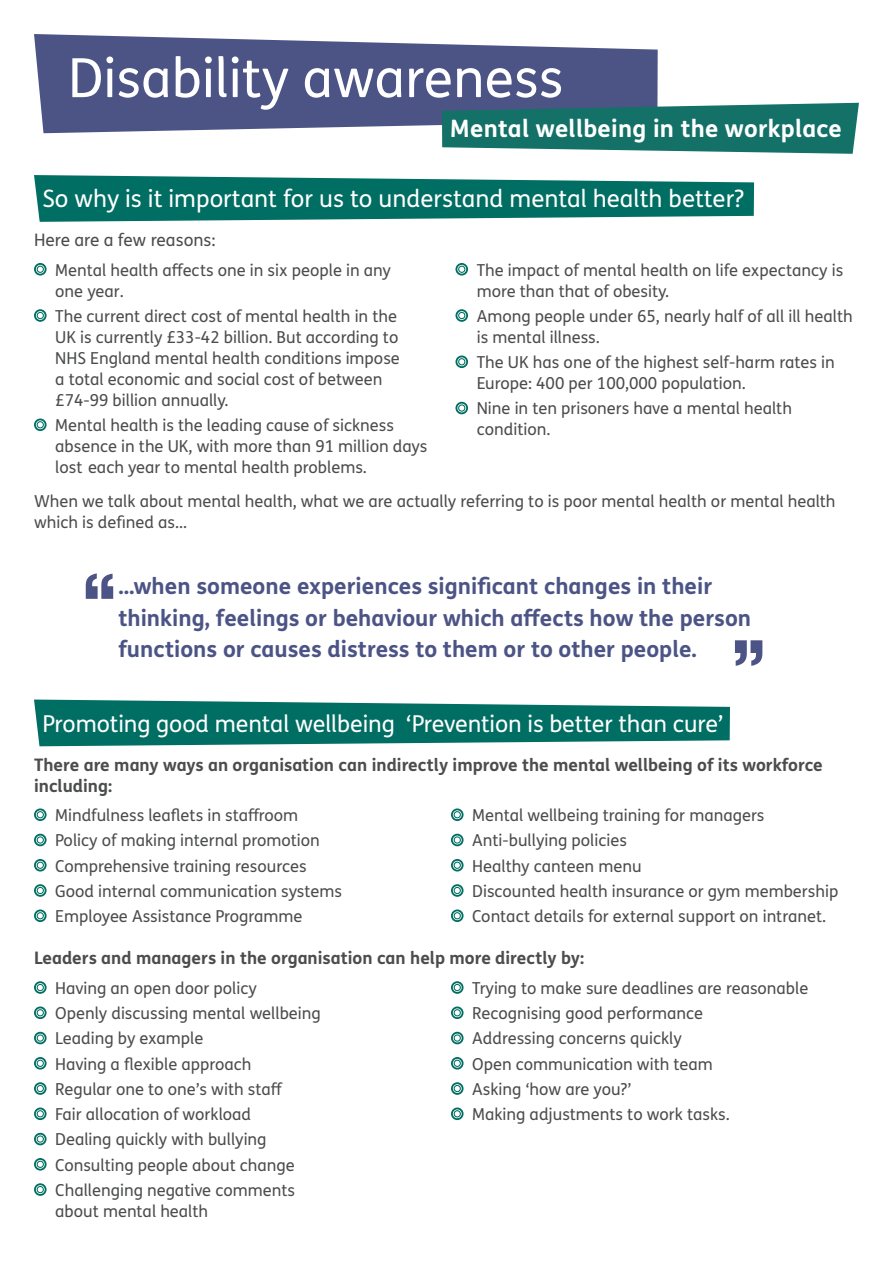
<style>
.page{position:relative;width:893px;height:1263px;background:#fff}
.page>*{position:absolute;margin:0;border:0;box-sizing:border-box;transform-origin:0 0}
.t1{font:54px "FS Me Pro";color:#fff}
.t2{font:24px "FS Me Pro";color:#fff}
.t3{font:700 24px "FS Me Pro";letter-spacing:.01em;color:#fff}
.t4{font:23.25px "FS Me Pro";letter-spacing:-.005em;color:#fff}
.t5{font:700 22.5px/31.5px "FS Me Pro";color:#4c5486}
.t6{font:700 17.25px/21px "FS Me Pro";color:#4b4c4d}
.t7{font:17.25px "FS Me Pro";color:#4b4c4d}
.t8{font:16.5px/21px "FS Me Pro";color:#4b4c4d}
</style>
<div class="page">
<svg style="left:34px;top:34px;width:624px;height:99px;background:#636a96"></svg>
<svg style="left:442px;top:103px;width:417px;height:51px;background:#2b7c77"></svg>
<svg style="left:34px;top:175px;width:720px;height:47px;background:#27847b"></svg>
<svg style="left:34px;top:699px;width:696px;height:47px;background:#27847b"></svg>
<svg style="left:34px;top:263px;width:13px;height:13px"></svg>
<svg style="left:34px;top:309px;width:13px;height:13px"></svg>
<svg style="left:34px;top:418px;width:13px;height:13px"></svg>
<svg style="left:455px;top:263px;width:13px;height:13px"></svg>
<svg style="left:455px;top:309px;width:13px;height:13px"></svg>
<svg style="left:455px;top:355px;width:13px;height:13px"></svg>
<svg style="left:455px;top:402px;width:13px;height:12px"></svg>
<svg style="left:34px;top:808px;width:13px;height:13px"></svg>
<svg style="left:34px;top:834px;width:13px;height:12px"></svg>
<svg style="left:34px;top:859px;width:13px;height:12px"></svg>
<svg style="left:34px;top:884px;width:13px;height:13px"></svg>
<svg style="left:34px;top:909px;width:13px;height:13px"></svg>
<svg style="left:451px;top:808px;width:13px;height:13px"></svg>
<svg style="left:451px;top:834px;width:13px;height:12px"></svg>
<svg style="left:451px;top:859px;width:13px;height:12px"></svg>
<svg style="left:451px;top:884px;width:13px;height:13px"></svg>
<svg style="left:451px;top:909px;width:13px;height:13px"></svg>
<svg style="left:34px;top:981px;width:13px;height:13px"></svg>
<svg style="left:34px;top:1006px;width:13px;height:13px"></svg>
<svg style="left:34px;top:1032px;width:13px;height:12px"></svg>
<svg style="left:34px;top:1057px;width:13px;height:12px"></svg>
<svg style="left:34px;top:1082px;width:13px;height:13px"></svg>
<svg style="left:34px;top:1107px;width:13px;height:13px"></svg>
<svg style="left:34px;top:1133px;width:13px;height:12px"></svg>
<svg style="left:34px;top:1158px;width:13px;height:12px"></svg>
<svg style="left:34px;top:1183px;width:13px;height:13px"></svg>
<svg style="left:451px;top:981px;width:13px;height:13px"></svg>
<svg style="left:451px;top:1006px;width:13px;height:13px"></svg>
<svg style="left:451px;top:1032px;width:13px;height:12px"></svg>
<svg style="left:451px;top:1057px;width:13px;height:12px"></svg>
<svg style="left:451px;top:1082px;width:13px;height:13px"></svg>
<svg style="left:451px;top:1107px;width:13px;height:13px"></svg>
<svg style="left:86px;top:573px;width:27px;height:26px"></svg>
<svg style="left:735px;top:640px;width:27px;height:26px"></svg>
<p class="t1" style="left:68px;top:41px;width:497px">Disability awareness</p>
<p class="t3" style="left:450px;top:110px;width:394px">Mental wellbeing in the workplace</p>
<p class="t2" style="left:43px;top:182px;width:703px">So why is it important for us to understand mental health better?</p>
<p class="t7" style="left:34px;top:228px;width:183px">Here are a few reasons:</p>
<p class="t8" style="left:55px;top:259px;width:337px">Mental health affects one in six people in any one year.</p>
<p class="t8" style="left:55px;top:305px;width:346px">The current direct cost of mental health in the UK is currently £33-42 billion. But according to NHS England mental health conditions impose a total economic and social cost of between £74-99 billion annually.</p>
<p class="t8" style="left:55px;top:414px;width:373px">Mental health is the leading cause of sickness absence in the UK, with more than 91 million days lost each year to mental health problems.</p>
<p class="t8" style="left:477px;top:259px;width:368px">The impact of mental health on life expectancy is more than that of obesity.</p>
<p class="t8" style="left:477px;top:305px;width:378px">Among people under 65, nearly half of all ill health is mental illness.</p>
<p class="t8" style="left:477px;top:351px;width:359px">The UK has one of the highest self-harm rates in<br>Europe: 400 per 100,000 population.</p>
<p class="t8" style="left:477px;top:398px;width:317px">Nine in ten prisoners have a mental health condition.</p>
<p class="t8" style="left:34px;top:490px;width:803px">When we talk about mental health, what we are actually referring to is poor mental health or mental health which is defined as…</p>
<p class="t5" style="left:118px;top:569px;width:634px">…when someone experiences significant changes in their thinking, feelings or behaviour which affects how the person functions or causes distress to them or to other people.</p>
<p class="t4" style="left:43px;top:707px;width:682px">Promoting good mental wellbeing ‘Prevention is better than cure’</p>
<p class="t6" style="left:34px;top:753px;width:790px">There are many ways an organisation can indirectly improve the mental wellbeing of its workforce including:</p>
<p class="t8" style="left:55px;top:804px;width:245px">Mindfulness leaflets in staffroom</p>
<p class="t8" style="left:55px;top:830px;width:266px">Policy of making internal promotion</p>
<p class="t8" style="left:55px;top:855px;width:253px">Comprehensive training resources</p>
<p class="t8" style="left:55px;top:880px;width:288px">Good internal communication systems</p>
<p class="t8" style="left:55px;top:905px;width:249px">Employee Assistance Programme</p>
<p class="t8" style="left:472px;top:804px;width:294px">Mental wellbeing training for managers</p>
<p class="t8" style="left:472px;top:830px;width:156px">Anti-bullying policies</p>
<p class="t8" style="left:472px;top:855px;width:171px">Healthy canteen menu</p>
<p class="t8" style="left:472px;top:880px;width:368px">Discounted health insurance or gym membership</p>
<p class="t8" style="left:472px;top:905px;width:355px">Contact details for external support on intranet.</p>
<p class="t6" style="left:34px;top:947px;width:552px">Leaders and managers in the organisation can help more directly by:</p>
<p class="t8" style="left:55px;top:977px;width:203px">Having an open door policy</p>
<p class="t8" style="left:55px;top:1002px;width:267px">Openly discussing mental wellbeing</p>
<p class="t8" style="left:55px;top:1028px;width:150px">Leading by example</p>
<p class="t8" style="left:55px;top:1053px;width:198px">Having a flexible approach</p>
<p class="t8" style="left:55px;top:1078px;width:229px">Regular one to one’s with staff</p>
<p class="t8" style="left:55px;top:1103px;width:197px">Fair allocation of workload</p>
<p class="t8" style="left:55px;top:1129px;width:213px">Dealing quickly with bullying</p>
<p class="t8" style="left:55px;top:1154px;width:241px">Consulting people about change</p>
<p class="t8" style="left:55px;top:1179px;width:241px">Challenging negative comments about mental health</p>
<p class="t8" style="left:472px;top:977px;width:338px">Trying to make sure deadlines are reasonable</p>
<p class="t8" style="left:472px;top:1002px;width:232px">Recognising good performance</p>
<p class="t8" style="left:472px;top:1028px;width:211px">Addressing concerns quickly</p>
<p class="t8" style="left:472px;top:1053px;width:242px">Open communication with team</p>
<p class="t8" style="left:472px;top:1078px;width:161px">Asking ‘how are you?’</p>
<p class="t8" style="left:472px;top:1103px;width:259px">Making adjustments to work tasks.</p>
</div>
